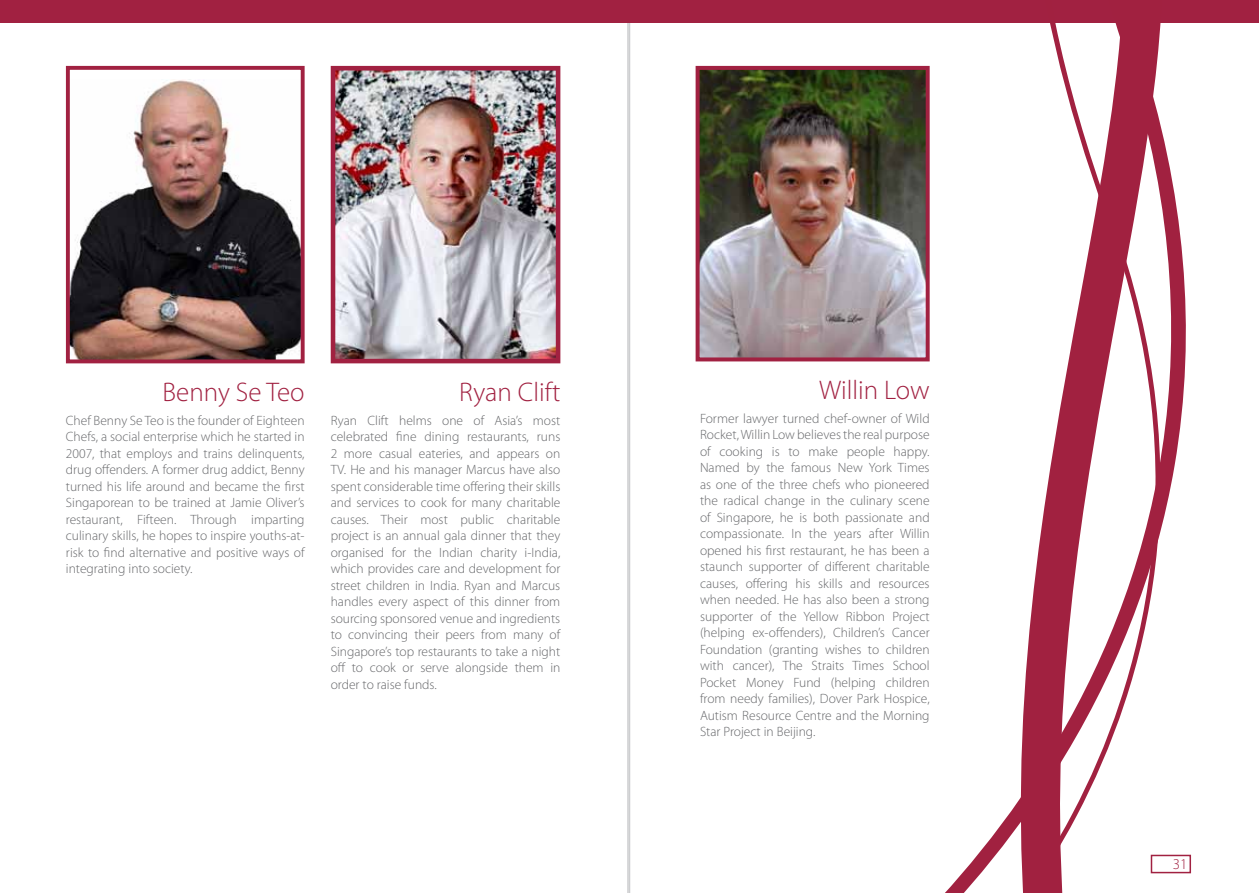
<style>
.page{position:relative;width:1259px;height:893px;background:#fff}
.page>*{position:absolute;margin:0;border:0;box-sizing:border-box;transform-origin:0 0}
.t1{font:300 27px "Myriad Pro";color:#a12141}
.t2{font:300 15px "Myriad Pro";color:#a12141}
.t3{font:300 13.5px/16.5px "Myriad Pro";color:#656669;text-align:justify}
</style>
<div class="page">
<hr style="left:629px;top:0;width:1px;height:893px;background:#cdced0">
<div style="left:0;top:0;width:1259px;height:23px;background:#a12141"></div>
<hr style="left:627px;top:0;width:2px;height:893px;background:#cdced0">
<img style="left:71px;top:79px;width:229px;height:279px">
<div style="left:66px;top:66px;width:239px;height:297px;border:4px solid #a12141"></div>
<img style="left:337px;top:72px;width:217px;height:285px">
<div style="left:331px;top:66px;width:229px;height:297px;border:5px solid #a12141"></div>
<img style="left:700px;top:71px;width:106px;height:285px">
<div style="left:695px;top:66px;width:234px;height:295px;border:4px solid #a12141"></div>
<img style="left:806px;top:65px;width:44px;height:297px">
<svg style="left:1171px;top:175px;width:21px;height:699px"></svg>
<svg style="left:850px;top:23px;width:321px;height:870px"></svg>
<h1 class="t1" style="left:162px;top:376px;width:144px">Benny Se Teo</h1>
<p class="t3" style="left:66px;top:412px;width:240px">Chef Benny Se Teo is the founder of Eighteen Chefs, a social enterprise which he started in 2007, that employs and trains delinquents, drug offenders. A former drug addict, Benny turned his life around and became the first Singaporean to be trained at Jamie Oliver’s restaurant, Fifteen. Through imparting culinary skills, he hopes to inspire youths-at&shy;risk to find alternative and positive ways of integrating into society.</p>
<h1 class="t1" style="left:459px;top:376px;width:103px">Ryan Clift</h1>
<p class="t3" style="left:331px;top:412px;width:231px">Ryan Clift helms one of Asia’s most celebrated fine dining restaurants, runs 2 more casual eateries, and appears on TV. He and his manager Marcus have also spent considerable time offering their skills and services to cook for many charitable causes. Their most public charitable project is an annual gala dinner that they organised for the Indian charity i-India, which provides care and development for street children in India. Ryan and Marcus handles every aspect of this dinner from sourcing sponsored venue and ingredients to convincing their peers from many of Singapore’s top restaurants to take a night off to cook or serve alongside them in order to raise funds.</p>
<h1 class="t1" style="left:819px;top:374px;width:112px">Willin Low</h1>
<p class="t3" style="left:700px;top:410px;width:231px">Former lawyer turned chef-owner of Wild Rocket, Willin Low believes the real purpose of cooking is to make people happy.<br>Named by the famous New York Times as one of the three chefs who pioneered the radical change in the culinary scene of Singapore, he is both passionate and compassionate. In the years after Willin opened his first restaurant, he has been a staunch supporter of different charitable causes, offering his skills and resources when needed. He has also been a strong supporter of the Yellow Ribbon Project (helping ex-offenders), Children’s Cancer Foundation (granting wishes to children with cancer), The Straits Times School Pocket Money Fund (helping children from needy families), Dover Park Hospice, Autism Resource Centre and the Morning Star Project in Beijing.</p>
<p class="t2" style="left:1172px;top:855px;width:16px">31</p>
</div>
